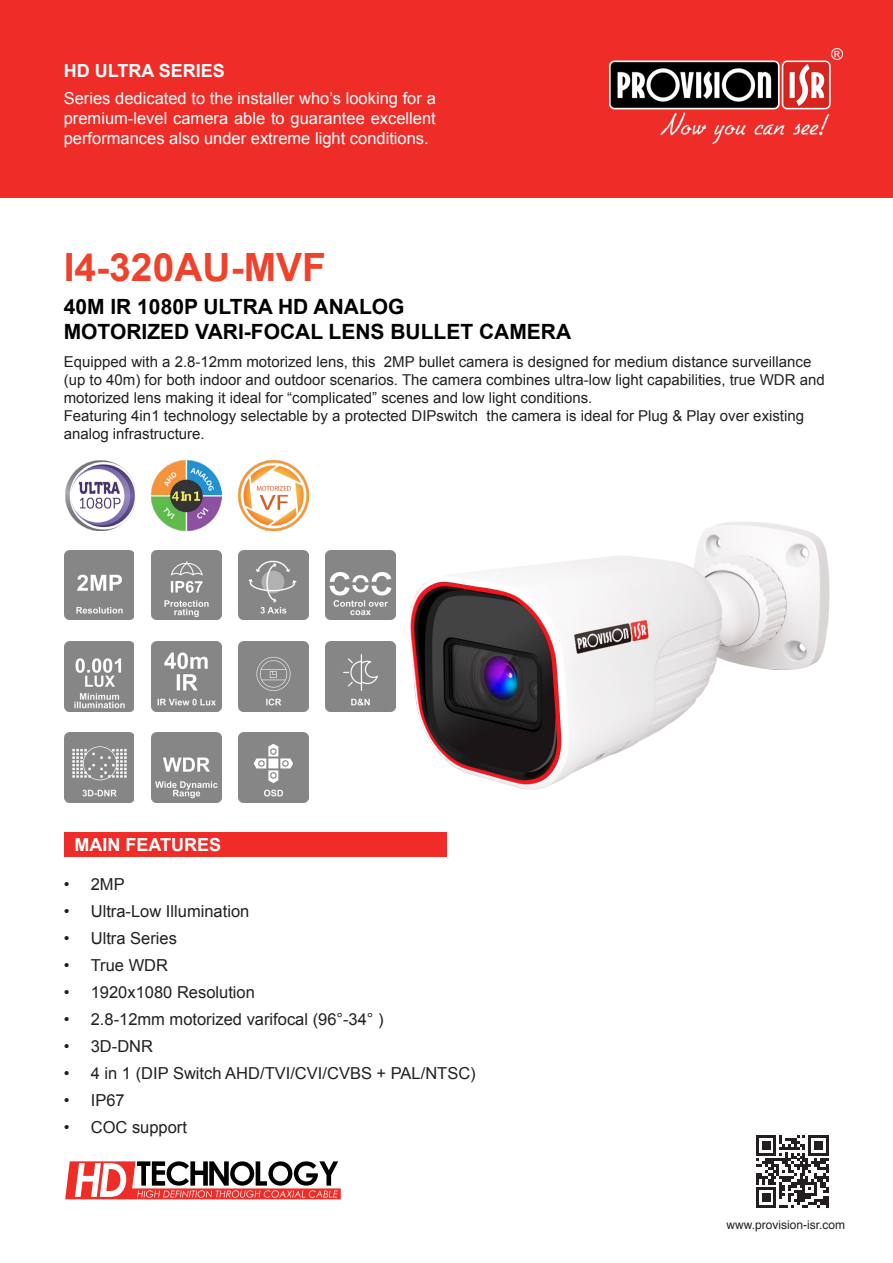
<style>
.page{position:relative;width:893px;height:1263px;background:#fff}
.page>*{position:absolute;margin:0;border:0;box-sizing:border-box;transform-origin:0 0}
.t1{font:700 39px "Arial";color:#ef422b}
.t2{font:700 21px "Arial";color:#000001}
.t3{font:700 18px "Arial";color:#fff}
.t4{font:16.5px "Arial";color:#231f20}
.t5{font:16.5px/19.8px "Arial";color:#fff;text-align:justify}
.t6{font:15px/18px "Arial";color:#231f20}
.t7{font:12px "Helvetica";color:#231f20}
</style>
<div class="page">
<div style="left:0;top:0;width:893px;height:198px;background:#ee2d28"></div>
<img style="left:610px;top:49px;width:232px;height:95px">
<svg style="left:65px;top:1161px;width:276px;height:38px"></svg>
<svg style="left:756px;top:1135px;width:72px;height:73px"></svg>
<div style="left:64px;top:832px;width:382px;height:25px;background:#ee2d28"></div>
<img style="left:65px;top:461px;width:70px;height:70px">
<img style="left:151px;top:461px;width:70px;height:70px">
<img style="left:238px;top:461px;width:70px;height:70px">
<img style="left:151px;top:550px;width:70px;height:70px">
<img style="left:64px;top:550px;width:70px;height:70px">
<img style="left:239px;top:641px;width:69px;height:70px">
<img style="left:239px;top:550px;width:69px;height:70px">
<img style="left:326px;top:641px;width:69px;height:70px">
<img style="left:326px;top:550px;width:69px;height:70px">
<img style="left:239px;top:733px;width:69px;height:69px">
<img style="left:151px;top:641px;width:70px;height:70px">
<img style="left:64px;top:641px;width:70px;height:70px">
<img style="left:64px;top:733px;width:70px;height:69px">
<img style="left:151px;top:733px;width:70px;height:69px">
<img style="left:410px;top:522px;width:420px;height:268px">
<p class="t3" style="left:64px;top:59px;width:163px">HD ULTRA SERIES</p>
<p class="t5" style="left:64px;top:89px;width:374px">Series dedicated to the installer who’s looking for a premium-level camera able to guarantee excellent performances also under extreme light conditions.</p>
<p class="t1" style="left:64px;top:242px;width:264px">I4-320AU-MVF</p>
<p class="t2" style="left:64px;top:293px;width:342px">40M IR 1080P ULTRA HD ANALOG</p>
<p class="t2" style="left:64px;top:318px;width:509px">MOTORIZED VARI-FOCAL LENS BULLET CAMERA</p>
<p class="t6" style="left:64px;top:353px;width:762px">Equipped with a 2.8-12mm motorized lens, this 2MP bullet camera is designed for medium distance surveillance (up to 40m) for both indoor and outdoor scenarios. The camera combines ultra-low light capabilities, true WDR and motorized lens making it ideal for “complicated” scenes and low light conditions.</p>
<p class="t6" style="left:64px;top:407px;width:742px">Featuring 4in1 technology selectable by a protected DIPswitch the camera is ideal for Plug &amp; Play over existing analog infrastructure.</p>
<p class="t3" style="left:74px;top:833px;width:148px">MAIN FEATURES</p>
<p class="t4" style="left:64px;top:874px;width:62px">• 2MP</p>
<p class="t4" style="left:64px;top:901px;width:187px">• Ultra-Low Illumination</p>
<p class="t4" style="left:64px;top:928px;width:115px">• Ultra Series</p>
<p class="t4" style="left:64px;top:955px;width:106px">• True WDR</p>
<p class="t4" style="left:64px;top:982px;width:193px">• 1920x1080 Resolution</p>
<p class="t4" style="left:64px;top:1009px;width:321px">• 2.8-12mm motorized varifocal (96°-34° )</p>
<p class="t4" style="left:64px;top:1036px;width:91px">• 3D-DNR</p>
<p class="t4" style="left:64px;top:1063px;width:413px">• 4 in 1 (DIP Switch AHD/TVI/CVI/CVBS + PAL/NTSC)</p>
<p class="t4" style="left:64px;top:1090px;width:62px">• IP67</p>
<p class="t4" style="left:64px;top:1117px;width:125px">• COC support</p>
<p class="t7" style="left:727px;top:1216px;width:120px">www.provision-isr.com</p>
</div>
